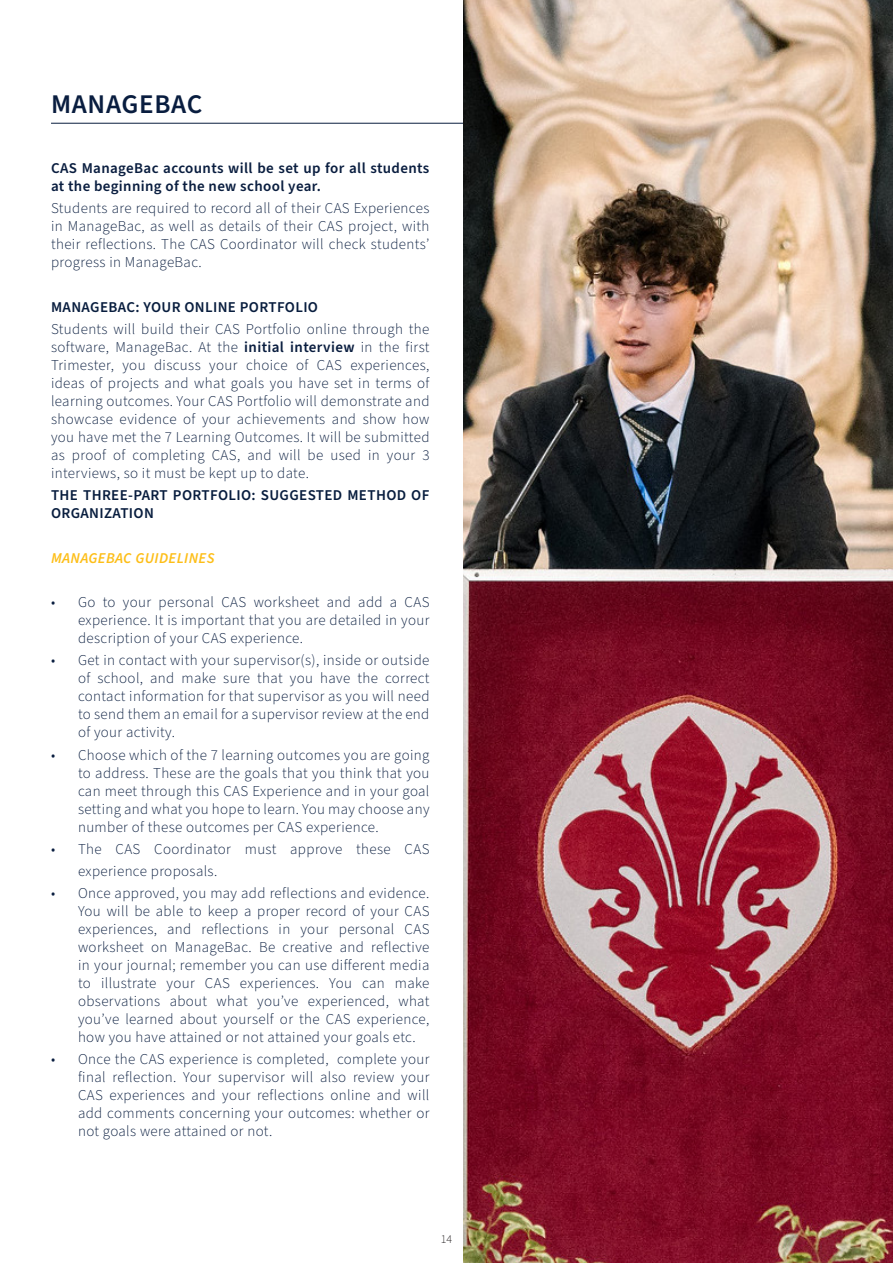
<style>
.page{position:relative;width:893px;height:1263px;background:#fff}
.page>*{position:absolute;margin:0;border:0;box-sizing:border-box;transform-origin:0 0}
.t1{font:600 27px "Source Sans Pro";letter-spacing:.025em;color:#091d3f}
.t2{font:300 15px/18px "Source Sans Pro";letter-spacing:.025em;color:#091d3f;text-align:justify}
.t3{font:600 15px/18px "Source Sans Pro";letter-spacing:.025em;color:#081d3e}
.t4{font:600 15px/18px "Source Sans Pro";letter-spacing:.025em;color:#091d3f}
.t5{font:italic 600 15px "Source Sans Pro";letter-spacing:.025em;color:#fdbe18}
.t6{font:300 12px "Source Sans Pro";color:#231f20}
.s1{font-weight:600}
</style>
<div class="page">
<hr style="left:51px;top:123px;width:412px;height:1px;background:#091d3f">
<img style="left:463px;top:0;width:430px;height:1263px">
<p class="t1" style="left:51px;top:86px;width:153px">MANAGEBAC</p>
<p class="t4" style="left:51px;top:159px;width:380px">CAS ManageBac accounts will be set up for all students at the beginning of the new school year.</p>
<p class="t2" style="left:51px;top:200px;width:380px">Students are required to record all of their CAS Experiences in ManageBac, as well as details of their CAS project, with their reflections. The CAS Coordinator will check students’ progress in ManageBac.</p>
<p class="t3" style="left:51px;top:298px;width:269px">MANAGEBAC: YOUR ONLINE PORTFOLIO</p>
<p class="t2" style="left:51px;top:320px;width:380px">Students will build their CAS Portfolio online through the software, ManageBac. At the <span class="s1">initial interview</span> in the first Trimester, you discuss your choice of CAS experiences, ideas of projects and what goals you have set in terms of learning outcomes. Your CAS Portfolio will demonstrate and showcase evidence of your achievements and show how you have met the 7 Learning Outcomes. It will be submitted as proof of completing CAS, and will be used in your 3 interviews, so it must be kept up to date.</p>
<p class="t3" style="left:51px;top:487px;width:380px">THE THREE-PART PORTFOLIO: SUGGESTED METHOD OF<br>ORGANIZATION</p>
<p class="t5" style="left:51px;top:548px;width:165px">MANAGEBAC GUIDELINES</p>
<p class="t2" style="left:78px;top:594px;width:353px;text-indent:-27px">• Go to your personal CAS worksheet and add a CAS experience. It is important that you are detailed in your description of your CAS experience.</p>
<p class="t2" style="left:78px;top:652px;width:353px;text-indent:-27px">• Get in contact with your supervisor(s), inside or outside of school, and make sure that you have the correct contact information for that supervisor as you will need to send them an email for a supervisor review at the end of your activity.</p>
<p class="t2" style="left:78px;top:746px;width:353px;text-indent:-27px">• Choose which of the 7 learning outcomes you are going to address. These are the goals that you think that you can meet through this CAS Experience and in your goal setting and what you hope to learn. You may choose any number of these outcomes per CAS experience.</p>
<p class="t2" style="left:78px;top:839px;width:353px;line-height:21.6px;text-indent:-27px">• The CAS Coordinator must approve these CAS experience proposals.</p>
<p class="t2" style="left:78px;top:884px;width:353px;text-indent:-27px">• Once approved, you may add reflections and evidence.<br>You will be able to keep a proper record of your CAS experiences, and reflections in your personal CAS worksheet on ManageBac. Be creative and reflective in your journal; remember you can use different media to illustrate your CAS experiences. You can make observations about what you’ve experienced, what you’ve learned about yourself or the CAS experience, how you have attained or not attained your goals etc.</p>
<p class="t2" style="left:78px;top:1050px;width:353px;text-indent:-27px">• Once the CAS experience is completed, complete your final reflection. Your supervisor will also review your CAS experiences and your reflections online and will add comments concerning your outcomes: whether or not goals were attained or not.</p>
<p class="t6" style="left:441px;top:1231px;width:13px">14</p>
</div>
